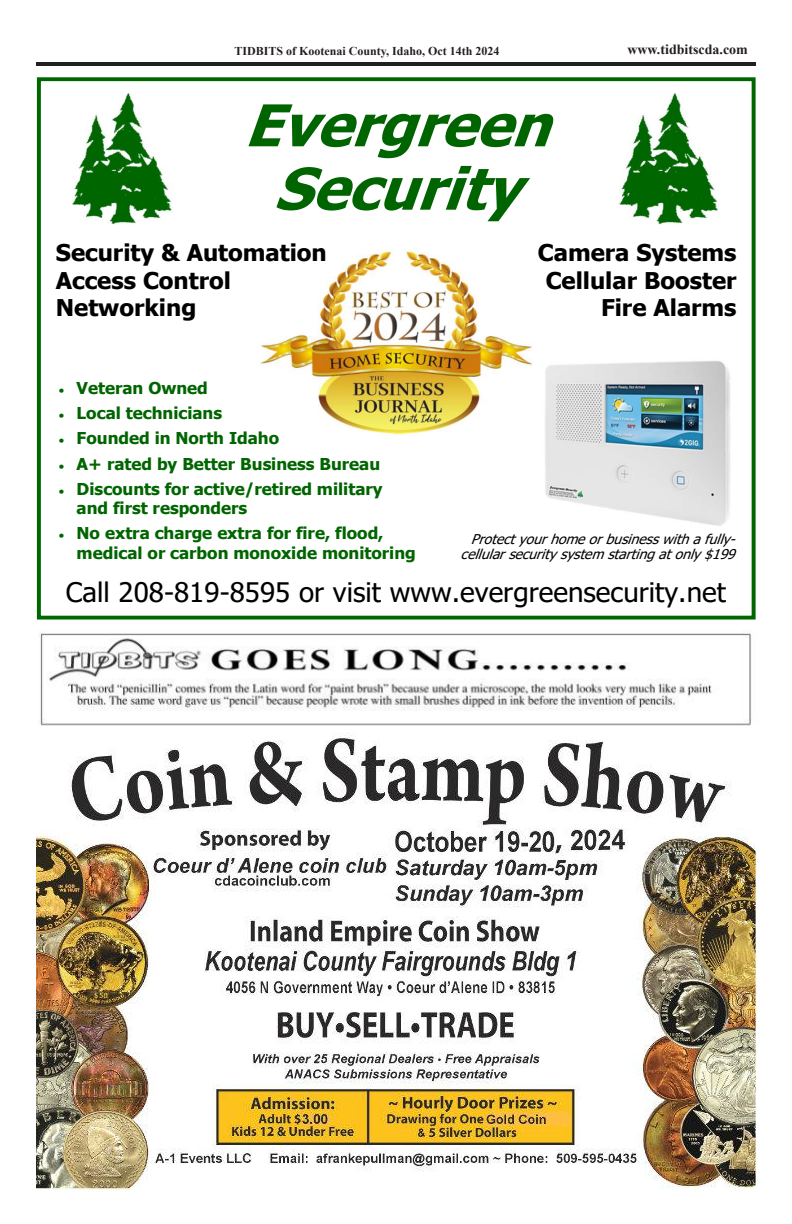
<style>
.page{position:relative;width:792px;height:1224px;background:#fff}
.page>*{position:absolute;margin:0;border:0;box-sizing:border-box;transform-origin:0 0}
.t1{font:italic 700 57.6px/63.4px "Tahoma";color:#006500;text-align:center}
.t2{font:26.9px "Tahoma";color:#000}
.t3{font:700 23.1px/27.4px "Tahoma";color:#000}
.t4{font:700 16.4px/19.5px "Tahoma";color:#006500}
.t5{font:700 14px "Times New Roman";color:#231f20}
.t6{font:italic 13.5px/14.8px "Tahoma";color:#000;text-align:right}
.t7{font:700 12px "Times New Roman";color:#231f20}
</style>
<div class="page">
<hr style="left:36px;top:62px;width:720px;height:4px;background:#231f20">
<div style="left:37px;top:77px;width:719px;height:543px;border:4px solid #060"></div>
<img style="left:260px;top:250px;width:272px;height:187px">
<img style="left:73px;top:94px;width:100px;height:130px">
<img style="left:619px;top:94px;width:100px;height:130px">
<img style="left:545px;top:361px;width:185px;height:165px">
<img style="left:36px;top:733px;width:721px;height:456px">
<img style="left:39px;top:630px;width:712px;height:95px">
<p class="t7" style="left:235px;top:47px;width:267px">TIDBITS of Kootenai County, Idaho, Oct 14th 2024</p>
<p class="t5" style="left:627px;top:45px;width:122px">www.tidbitscda.com</p>
<h1 class="t1" style="left:244px;top:99px;width:326px">Evergreen<br>Security</h1>
<h3 class="t3" style="left:56px;top:241px;width:272px">Security &amp; Automation<br>Access Control<br>Networking</h3>
<h3 class="t3" style="left:538px;top:241px;width:200px;text-align:right">Camera Systems<br>Cellular Booster<br>Fire Alarms</h3>
<p class="t4" style="left:59px;top:380px;width:150px">• Veteran Owned</p>
<p class="t4" style="left:59px;top:405px;width:165px">• Local technicians</p>
<p class="t4" style="left:59px;top:430px;width:222px">• Founded in North Idaho</p>
<p class="t4" style="left:59px;top:455px;width:323px">• A+ rated by Better Business Bureau</p>
<p class="t4" style="left:77px;top:481px;width:307px;text-indent:-18px">• Discounts for active/retired military and first responders</p>
<p class="t4" style="left:77px;top:525px;width:341px;text-indent:-18px">• No extra charge extra for fire, flood, medical or carbon monoxide monitoring</p>
<h2 class="t2" style="left:66px;top:581px;width:662px">Call 208-819-8595 or visit www.evergreensecurity.net</h2>
<p class="t6" style="left:461px;top:533px;width:280px">Protectyourhomeorbusinesswithafully - cellularsecurity system startingatonly $199</p>
</div>
